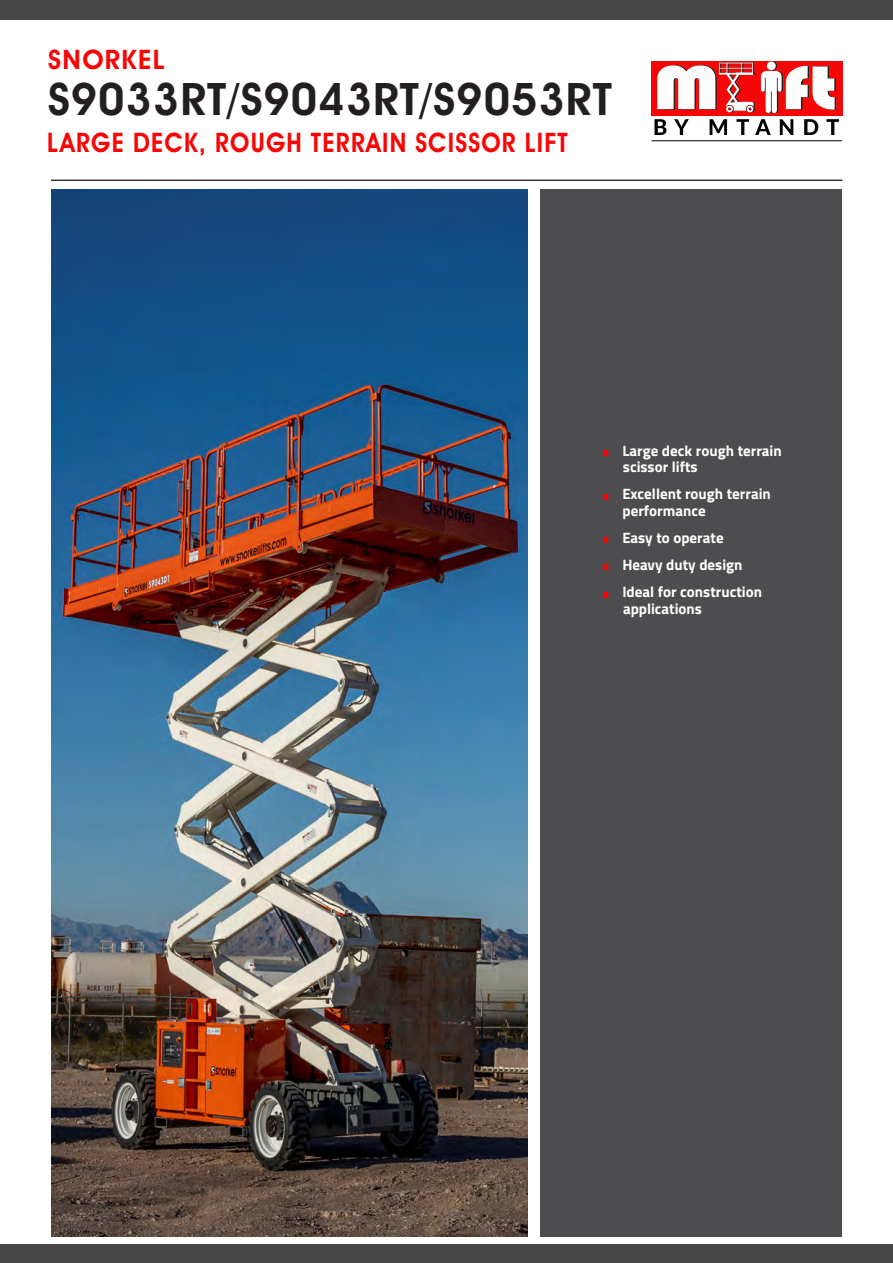
<style>
.page{position:relative;width:893px;height:1263px;background:#fff}
.page>*{position:absolute;margin:0;border:0;box-sizing:border-box;transform-origin:0 0}
.t1{font:600 45px "Avant Garde IT Cby BT";letter-spacing:.02em;color:#231f20}
.t2{font:600 27px "Avant Garde IT Cby BT";letter-spacing:.05em;color:#f70605;scale:.91 1}
.t3{font:600 27px "Avant Garde IT Cby BT";letter-spacing:.05em;color:#f70605}
.t4{font:700 15px/16.5px "Titillium Web";color:#fff}
.s1{font-size:21px;color:#f70605}
</style>
<div class="page">
<img style="left:51px;top:189px;width:476px;height:1047px">
<div style="left:540px;top:189px;width:302px;height:1047px;background:#4d4d4f"></div>
<hr style="left:51px;top:180px;width:791px;height:1px;background:#373435">
<div style="left:0;top:0;width:893px;height:19px;background:#464646"></div>
<div style="left:651px;top:61px;width:191px;height:54px;background:#f70605"></div>
<svg style="left:654px;top:62px;width:185px;height:73px"></svg>
<hr style="left:652px;top:140px;width:190px;height:1px;background:#000">
<div style="left:0;top:1244px;width:893px;height:19px;background:#464646"></div>
<h2 class="t3" style="left:48px;top:49px;width:118px">SNORKEL</h2>
<h1 class="t1" style="left:48px;top:83px;width:565px">S9033RT/S9043RT/S9053RT</h1>
<h2 class="t2" style="left:47px;top:133px;width:573px">LARGE DECK, ROUGH TERRAIN SCISSOR LIFT</h2>
<p class="t4" style="left:623px;top:442px;width:160px;text-indent:-22px"><span class="s1">•</span> Large deck rough terrain scissor lifts</p>
<p class="t4" style="left:622px;top:485px;width:150px;text-indent:-21px"><span class="s1">•</span> Excellent rough terrain performance</p>
<p class="t4" style="left:601px;top:529px;width:124px"><span class="s1">•</span> Easy to operate</p>
<p class="t4" style="left:601px;top:556px;width:143px"><span class="s1">•</span> Heavy duty design</p>
<p class="t4" style="left:623px;top:583px;width:140px;text-indent:-22px"><span class="s1">•</span> Ideal for construction applications</p>
</div>
